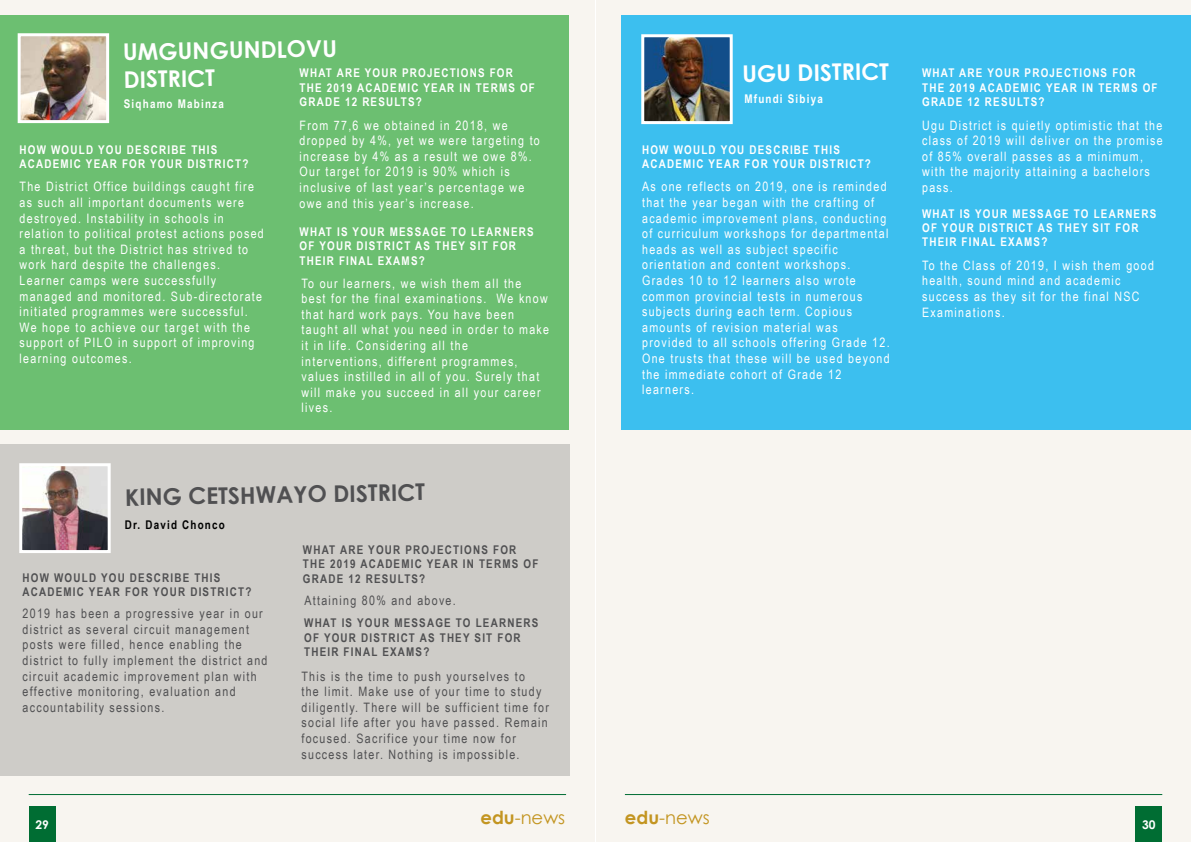
<style>
.page{position:relative;width:1191px;height:842px;background:#fff}
.page>*{position:absolute;margin:0;border:0;box-sizing:border-box;transform-origin:0 0}
.t1{font:700 23px/27.6px "Century Gothic";color:#fff}
.t2{font:700 23px "Century Gothic";color:#505052}
.t3{font:18px "Century Gothic";color:#c39521}
.t4{font:13px/15.6px "Arial Narrow";letter-spacing:.1em;color:#fff}
.t5{font:13px/15.6px "Arial Narrow";letter-spacing:.1em;color:#505052}
.t6{font:700 12px/14.4px "Arial Narrow";letter-spacing:.1em;color:#fff}
.t7{font:700 12px/14.4px "Arial Narrow";letter-spacing:.1em;color:#505052}
.t8{font:700 12px "Arial Narrow";letter-spacing:.1em;color:#000}
.t9{font:700 12px "Century Gothic";color:#fff}
.s1{font-weight:700}
</style>
<div class="page">
<div style="left:596px;top:0;width:594px;height:842px;background:#f8f5f0"></div>
<div style="left:0;top:0;width:594px;height:842px;background:#f8f5f0"></div>
<hr style="left:29px;top:794px;width:537px;height:1px;background:#006d33">
<hr style="left:625px;top:794px;width:537px;height:1px;background:#006d33">
<div style="left:29px;top:806px;width:27px;height:36px;background:#006d33"></div>
<div style="left:1135px;top:806px;width:27px;height:36px;background:#006d33"></div>
<div style="left:0;top:16px;width:568px;height:414px;background:#6cbf71"></div>
<div style="left:621px;top:16px;width:570px;height:414px;background:#3cbfef"></div>
<img style="left:22px;top:37px;width:83px;height:82px">
<div style="left:18px;top:33px;width:91px;height:90px;border:3px solid #fff"></div>
<img style="left:645px;top:38px;width:83px;height:82px">
<div style="left:641px;top:34px;width:91px;height:90px;border:3px solid #fff"></div>
<div style="left:0;top:444px;width:570px;height:332px;background:#ceccc8"></div>
<img style="left:23px;top:467px;width:84px;height:82px">
<div style="left:19px;top:463px;width:92px;height:90px;border:3px solid #fff"></div>
<h1 class="t1" style="left:123px;top:38px;width:215px;rotate:-1deg">UMGUNGUNDLOVU<br>DISTRICT</h1>
<h1 class="t1" style="left:742px;top:59px;width:148px;rotate:-1deg">UGU DISTRICT</h1>
<p class="t6" style="left:299px;top:66px;width:237px">WHAT ARE YOUR PROJECTIONS FOR<br>THE 2019 ACADEMIC YEAR IN TERMS OF<br>GRADE 12 RESULTS?</p>
<p class="t6" style="left:922px;top:66px;width:237px">WHAT ARE YOUR PROJECTIONS FOR<br>THE 2019 ACADEMIC YEAR IN TERMS OF<br>GRADE 12 RESULTS?</p>
<p class="t6" style="left:124px;top:96px;width:101px">Siqhamo Mabinza</p>
<p class="t6" style="left:744px;top:92px;width:80px">Mfundi Sibiya</p>
<p class="t4" style="left:299px;top:117px;width:242px">From 77,6 we obtained in 2018, we dropped by 4%, yet we were targeting to increase by 4% as a result we owe 8%.<br>Our target for 2019 is 90% which is inclusive of last year’s percentage we owe and this year’s increase.</p>
<p class="t4" style="left:922px;top:117px;width:242px">Ugu District is quietly optimistic that the class of 2019 will deliver on the promise of 85% overall passes as a minimum, with the majority attaining a bachelors pass.</p>
<p class="t6" style="left:20px;top:142px;width:230px">HOW WOULD YOU DESCRIBE THIS<br>ACADEMIC YEAR FOR YOUR DISTRICT?</p>
<p class="t6" style="left:642px;top:142px;width:230px">HOW WOULD YOU DESCRIBE THIS<br>ACADEMIC YEAR FOR YOUR DISTRICT?</p>
<p class="t4" style="left:20px;top:179px;width:246px">The District Office buildings caught fire as such all important documents were destroyed. Instability in schools in relation to political protest actions posed a threat, but the District has strived to work hard despite the challenges.<br>Learner camps were successfully managed and monitored. Sub-directorate initiated programmes were successful.<br>We hope to achieve our target with the support of PILO in support of improving learning outcomes.</p>
<p class="t4" style="left:642px;top:179px;width:249px">As one reflects on 2019, one is reminded that the year began with the crafting of academic improvement plans, conducting of curriculum workshops for departmental heads as well as subject specific orientation and content workshops.<br>Grades 10 to 12 learners also wrote common provincial tests in numerous subjects during each term. Copious amounts of revision material was provided to all schools offering Grade 12.<br>One trusts that these will be used beyond the immediate cohort of Grade 12 learners.</p>
<p class="t6" style="left:922px;top:206px;width:236px">WHAT IS YOUR MESSAGE TO LEARNERS<br>OF YOUR DISTRICT AS THEY SIT FOR<br>THEIR FINAL EXAMS?</p>
<p class="t6" style="left:299px;top:224px;width:236px">WHAT IS YOUR MESSAGE TO LEARNERS<br>OF YOUR DISTRICT AS THEY SIT FOR<br>THEIR FINAL EXAMS?</p>
<p class="t4" style="left:922px;top:257px;width:233px">To the Class of 2019, I wish them good health, sound mind and academic success as they sit for the final NSC<br>Examinations.</p>
<p class="t4" style="left:301px;top:275px;width:249px">To our learners, we wish them all the<br>best for the final examinations. We know that hard work pays. You have been taught all what you need in order to make it in life. Considering all the interventions, different programmes, values instilled in all of you. Surely that will make you succeed in all your career lives.</p>
<h1 class="t2" style="left:125px;top:483px;width:301px;rotate:-1deg">KING CETSHWAYO DISTRICT</h1>
<p class="t8" style="left:125px;top:517px;width:102px">Dr. David Chonco</p>
<p class="t7" style="left:23px;top:570px;width:230px">HOW WOULD YOU DESCRIBE THIS<br>ACADEMIC YEAR FOR YOUR DISTRICT?</p>
<p class="t5" style="left:23px;top:605px;width:246px">2019 has been a progressive year in our district as several circuit management posts were filled, hence enabling the district to fully implement the district and circuit academic improvement plan with effective monitoring, evaluation and accountability sessions.</p>
<p class="t7" style="left:303px;top:542px;width:237px">WHAT ARE YOUR PROJECTIONS FOR<br>THE 2019 ACADEMIC YEAR IN TERMS OF<br>GRADE 12 RESULTS?</p>
<p class="t5" style="left:304px;top:592px;width:153px">Attaining 80% and above.</p>
<p class="t7" style="left:304px;top:616px;width:236px">WHAT IS YOUR MESSAGE TO LEARNERS<br>OF YOUR DISTRICT AS THEY SIT FOR<br>THEIR FINAL EXAMS?</p>
<p class="t5" style="left:301px;top:668px;width:249px">This is the time to push yourselves to<br>the limit. Make use of your time to study diligently. There will be sufficient time for social life after you have passed. Remain focused. Sacrifice your time now for success later. Nothing is impossible.</p>
<h2 class="t3" style="left:480px;top:807px;width:86px"><span class="s1">edu</span>-news</h2>
<h2 class="t3" style="left:625px;top:807px;width:86px"><span class="s1">edu</span>-news</h2>
<p class="t9" style="left:35px;top:817px;width:15px">29</p>
<p class="t9" style="left:1142px;top:817px;width:15px">30</p>
</div>
